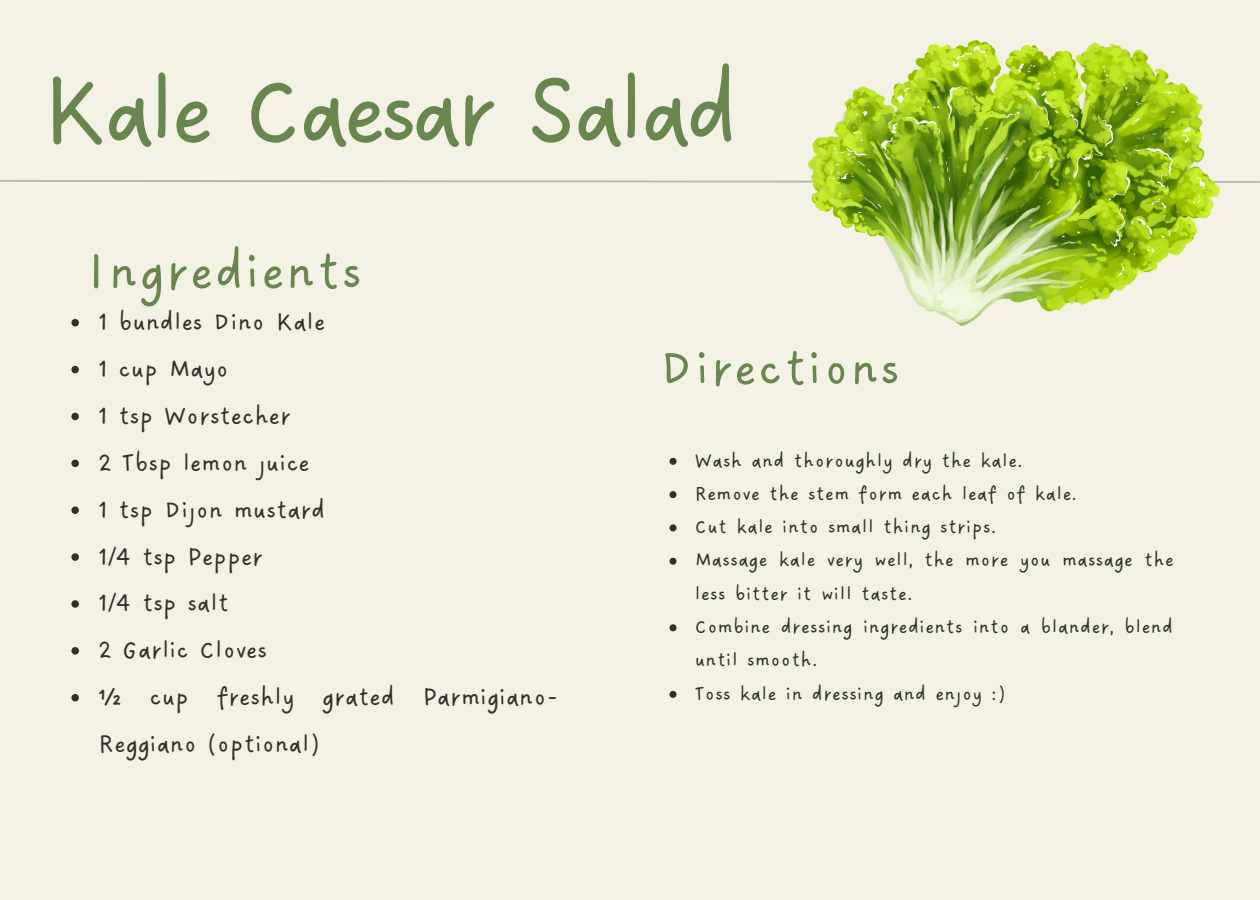
<style>
.page{position:relative;width:1260px;height:900px;background:#f4f1e5}
.page>*{position:absolute;margin:0;border:0;box-sizing:border-box;transform-origin:0 0}
.t1{font:106.25px "DO Sans Regular Alt";letter-spacing:-.065em;color:#68864d}
.t2{font:56.75px "DO Sans Regular Alt";letter-spacing:.02em;color:#68864d}
.t3{font:55px "DO Sans Regular Alt";letter-spacing:.02em;color:#68864d}
.t4{font:27px/47px "DO Sans Regular Alt";color:#352f28}
.t5{font:21px/33.2px "DO Sans Regular Alt";letter-spacing:.02em;color:#2b3425}
</style>
<div class="page">
<svg style="left:0;top:180px;width:1260px;height:3px"></svg>
<img style="left:809px;top:41px;width:410px;height:285px">
<svg style="left:670px;top:458px;width:7px;height:7px"></svg>
<svg style="left:670px;top:491px;width:7px;height:7px"></svg>
<svg style="left:670px;top:524px;width:7px;height:7px"></svg>
<svg style="left:670px;top:558px;width:7px;height:7px"></svg>
<svg style="left:670px;top:624px;width:7px;height:7px"></svg>
<svg style="left:670px;top:691px;width:7px;height:7px"></svg>
<svg style="left:71px;top:319px;width:8px;height:7px"></svg>
<svg style="left:71px;top:366px;width:8px;height:7px"></svg>
<svg style="left:71px;top:413px;width:8px;height:7px"></svg>
<svg style="left:71px;top:460px;width:8px;height:7px"></svg>
<svg style="left:71px;top:506px;width:8px;height:8px"></svg>
<svg style="left:71px;top:553px;width:8px;height:8px"></svg>
<svg style="left:71px;top:600px;width:8px;height:8px"></svg>
<svg style="left:71px;top:647px;width:8px;height:8px"></svg>
<svg style="left:71px;top:694px;width:8px;height:7px"></svg>
<p class="t1" style="left:39px;top:49px;width:702px">Kale Caesar Salad</p>
<p class="t2" style="left:86px;top:238px;width:278px">Ingredients</p>
<p class="t4" style="left:99px;top:300px;width:228px">1 bundles Dino Kale</p>
<p class="t4" style="left:99px;top:347px;width:132px">1 cup Mayo</p>
<p class="t4" style="left:99px;top:394px;width:194px">1 tsp Worstecher</p>
<p class="t4" style="left:99px;top:441px;width:213px">2 Tbsp lemon juice</p>
<p class="t4" style="left:99px;top:487px;width:228px">1 tsp Dijon mustard</p>
<p class="t4" style="left:99px;top:534px;width:166px">1/4 tsp Pepper</p>
<p class="t4" style="left:99px;top:581px;width:132px">1/4 tsp salt</p>
<p class="t4" style="left:99px;top:628px;width:170px">2 Garlic Cloves</p>
<p class="t4" style="left:99px;top:675px;width:460px">½ cup freshly grated Parmigiano-<br>Reggiano (optional)</p>
<p class="t3" style="left:659px;top:336px;width:242px">Directions</p>
<p class="t5" style="left:695px;top:445px;width:329px">Wash and thoroughly dry the kale.</p>
<p class="t5" style="left:695px;top:478px;width:384px">Remove the stem form each leaf of kale.</p>
<p class="t5" style="left:695px;top:511px;width:303px">Cut kale into small thing strips.</p>
<p class="t5" style="left:695px;top:545px;width:481px">Massage kale very well, the more you massage the less bitter it will taste.</p>
<p class="t5" style="left:695px;top:611px;width:480px">Combine dressing ingredients into a blander, blend until smooth.</p>
<p class="t5" style="left:695px;top:678px;width:311px">Toss kale in dressing and enjoy :)</p>
</div>
